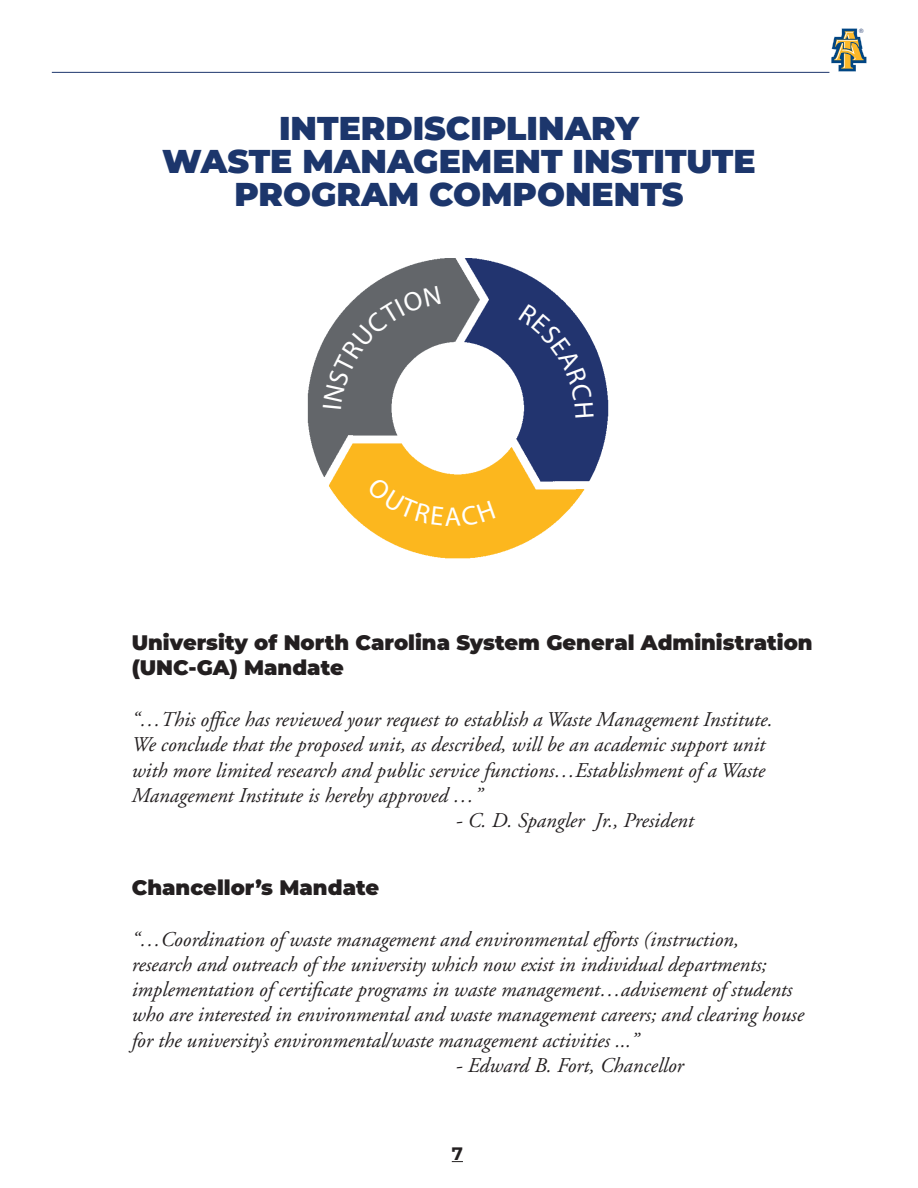
<style>
.page{position:relative;width:918px;height:1188px;background:#fff}
.page>*{position:absolute;margin:0;border:0;box-sizing:border-box;transform-origin:0 0}
.t1{font:900 33px/33px "Montserrat";color:#1c366c;text-align:center}
.t2{font:italic 21px/25.2px "Adobe Garamond";color:#231f20}
.t3{font:900 21px/25.5px "Montserrat";color:#231f20}
.t4{font:700 18px "Montserrat";color:#231f20}
.t5{font:6px "Helvetica";color:#1c366c}
</style>
<div class="page">
<hr style="left:52px;top:72px;width:777px;height:1px;background:#1c366c">
<svg style="left:831px;top:28px;width:36px;height:44px"></svg>
<img style="left:307px;top:258px;width:302px;height:301px">
<svg style="left:323px;top:286px;width:118px;height:123px"></svg>
<svg style="left:519px;top:304px;width:75px;height:114px;background:#324279"></svg>
<div style="left:367px;top:477px;width:128px;height:49px;background:#fcb71e"></div>
<h1 class="t1" style="left:162px;top:110px;width:595px">INTERDISCIPLINARY<br>WASTE MANAGEMENT INSTITUTE<br>PROGRAM COMPONENTS</h1>
<p class="t5" style="left:859px;top:26px;width:6px">®</p>
<p class="t3" style="left:132px;top:628px;width:682px">University of North Carolina System General Administration (UNC-GA) Mandate</p>
<p class="t2" style="left:132px;top:708px;width:642px">“…This office has reviewed your request to establish a Waste Management Institute.<br>We conclude that the proposed unit, as described, will be an academic support unit with more limited research and public service functions…Establishment of a Waste Management Institute is hereby approved …”</p>
<p class="t2" style="left:456px;top:808px;width:240px">- C. D. Spangler Jr., President</p>
<p class="t3" style="left:132px;top:874px;width:249px">Chancellor’s Mandate</p>
<p class="t2" style="left:132px;top:927px;width:674px">“…Coordination of waste management and environmental efforts (instruction, research and outreach of the university which now exist in individual departments; implementation of certificate programs in waste management…advisement of students who are interested in environmental and waste management careers; and clearing house for the university’s environmental/waste management activities ...”</p>
<p class="t2" style="left:456px;top:1053px;width:230px">- Edward B. Fort, Chancellor</p>
<p class="t4" style="left:452px;top:1140px;width:13px">7</p>
</div>
